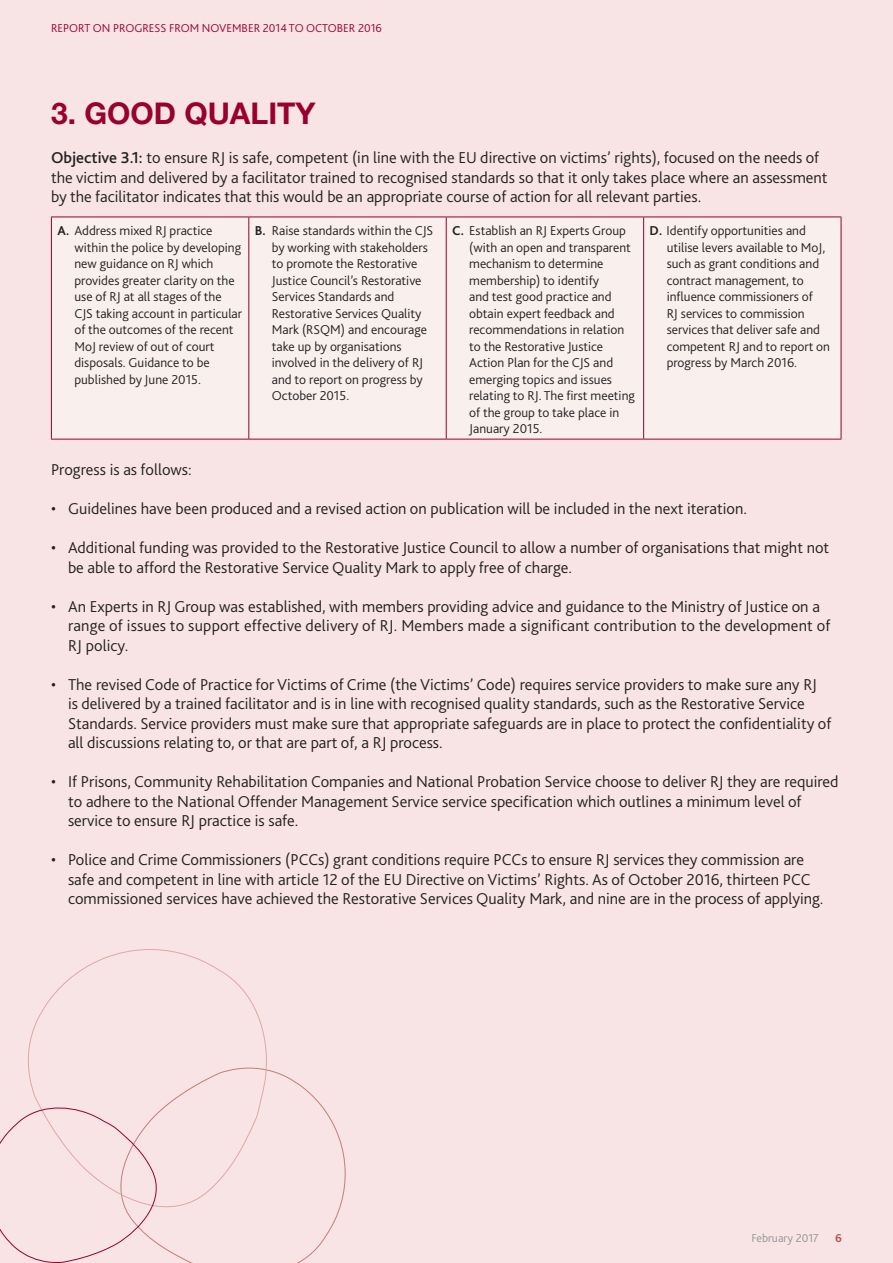
<style>
.page{position:relative;width:893px;height:1263px;background:#f8e4e4}
.page>*{position:absolute;margin:0;border:0;box-sizing:border-box;transform-origin:0 0}
.heading{font:700 30px "Helvetica Neue LT Pro";color:#98012d}
.Body_text{font:300 16.5px/19.5px "Bliss 2";color:#231f20}
.t1{font:300 13.5px/16.5px "Bliss 2";color:#231f20}
.t2{font:300 12px "Bliss 2";color:#98012d}
.t3{font:300 12px "Bliss 2";color:#939598}
.t4{font:700 12px "Bliss 2";color:#b45257}
.s1{font-weight:500}
.s2{font-weight:700}
</style>
<div class="page">
<svg style="left:167px;top:1070px;width:179px;height:193px"></svg>
<svg style="left:27px;top:949px;width:244px;height:275px"></svg>
<svg style="left:0;top:1103px;width:167px;height:160px"></svg>
<div style="left:52px;top:218px;width:789px;height:221px;background:#f9efed"></div>
<hr style="left:51px;top:217px;width:198px;height:1px;background:#98012d">
<hr style="left:51px;top:217px;width:1px;height:222px;background:#98012d">
<hr style="left:249px;top:217px;width:197px;height:1px;background:#98012d">
<hr style="left:248px;top:217px;width:1px;height:222px;background:#98012d">
<hr style="left:446px;top:217px;width:198px;height:1px;background:#98012d">
<hr style="left:446px;top:217px;width:1px;height:222px;background:#98012d">
<hr style="left:644px;top:217px;width:197px;height:1px;background:#98012d">
<hr style="left:643px;top:217px;width:1px;height:222px;background:#98012d">
<hr style="left:841px;top:217px;width:1px;height:222px;background:#98012d">
<hr style="left:51px;top:439px;width:198px;height:1px;background:#98012d">
<hr style="left:249px;top:439px;width:197px;height:1px;background:#98012d">
<hr style="left:446px;top:439px;width:198px;height:1px;background:#98012d">
<hr style="left:644px;top:439px;width:197px;height:1px;background:#98012d">
<p class="t2" style="left:51px;top:21px;width:332px">REPORT ON PROGRESS FROM NOVEMBER 2014 TO OCTOBER 2016</p>
<h1 class="heading" style="left:51px;top:95px;width:266px">3. GOOD QUALITY</h1>
<p class="Body_text" style="left:51px;top:147px;width:778px"><span class="s1">Objective 3.1:</span> to ensure RJ is safe, competent (in line with the EU directive on victims’ rights), focused on the needs of the victim and delivered by a facilitator trained to recognised standards so that it only takes place where an assessment by the facilitator indicates that this would be an appropriate course of action for all relevant parties.</p>
<p class="t1" style="left:74px;top:222px;width:169px;text-indent:-17px"><span class="s2">A.</span> Address mixed RJ practice within the police by developing new guidance on RJ which provides greater clarity on the use of RJ at all stages of the<br>CJS taking account in particular of the outcomes of the recent<br>MoJ review of out of court disposals. Guidance to be published by June 2015.</p>
<p class="t1" style="left:272px;top:222px;width:163px;text-indent:-17px"><span class="s2">B.</span> Raise standards within the CJS by working with stakeholders to promote the Restorative<br>Justice Council’s Restorative<br>Services Standards and<br>Restorative Services Quality<br>Mark (RSQM) and encourage take up by organisations involved in the delivery of RJ and to report on progress by<br>October 2015.</p>
<p class="t1" style="left:469px;top:222px;width:167px;text-indent:-17px"><span class="s2">C.</span> Establish an RJ Experts Group (with an open and transparent mechanism to determine membership) to identify<br>and test good practice and obtain expert feedback and recommendations in relation to the Restorative Justice<br>Action Plan for the CJS and emerging topics and issues relating to RJ. The first meeting of the group to take place in<br>January 2015.</p>
<p class="t1" style="left:667px;top:222px;width:165px;text-indent:-17px"><span class="s2">D.</span> Identify opportunities and utilise levers available to MoJ, such as grant conditions and contract management, to influence commissioners of<br>RJ services to commission services that deliver safe and competent RJ and to report on progress by March 2016.</p>
<p class="Body_text" style="left:51px;top:459px;width:142px">Progress is as follows:</p>
<p class="Body_text" style="left:51px;top:498px;width:697px">• Guidelines have been produced and a revised action on publication will be included in the next iteration.</p>
<p class="Body_text" style="left:68px;top:537px;width:763px;text-indent:-17px">• Additional funding was provided to the Restorative Justice Council to allow a number of organisations that might not be able to afford the Restorative Service Quality Mark to apply free of charge.</p>
<p class="Body_text" style="left:68px;top:596px;width:764px;text-indent:-17px">• An Experts in RJ Group was established, with members providing advice and guidance to the Ministry of Justice on a range of issues to support effective delivery of RJ. Members made a significant contribution to the development of<br>RJ policy.</p>
<p class="Body_text" style="left:68px;top:674px;width:765px;text-indent:-17px">• The revised Code of Practice for Victims of Crime (the Victims’ Code) requires service providers to make sure any RJ<br>is delivered by a trained facilitator and is in line with recognised quality standards, such as the Restorative Service Standards. Service providers must make sure that appropriate safeguards are in place to protect the confidentiality of all discussions relating to, or that are part of, a RJ process.</p>
<p class="Body_text" style="left:68px;top:771px;width:772px;text-indent:-17px">• If Prisons, Community Rehabilitation Companies and National Probation Service choose to deliver RJ they are required to adhere to the National Offender Management Service service specification which outlines a minimum level of service to ensure RJ practice is safe.</p>
<p class="Body_text" style="left:68px;top:849px;width:757px;text-indent:-17px">• Police and Crime Commissioners (PCCs) grant conditions require PCCs to ensure RJ services they commission are safe and competent in line with article 12 of the EU Directive on Victims’ Rights. As of October 2016, thirteen PCC commissioned services have achieved the Restorative Services Quality Mark, and nine are in the process of applying.</p>
<p class="t3" style="left:751px;top:1230px;width:69px">February 2017</p>
<p class="t4" style="left:835px;top:1230px;width:8px">6</p>
</div>
